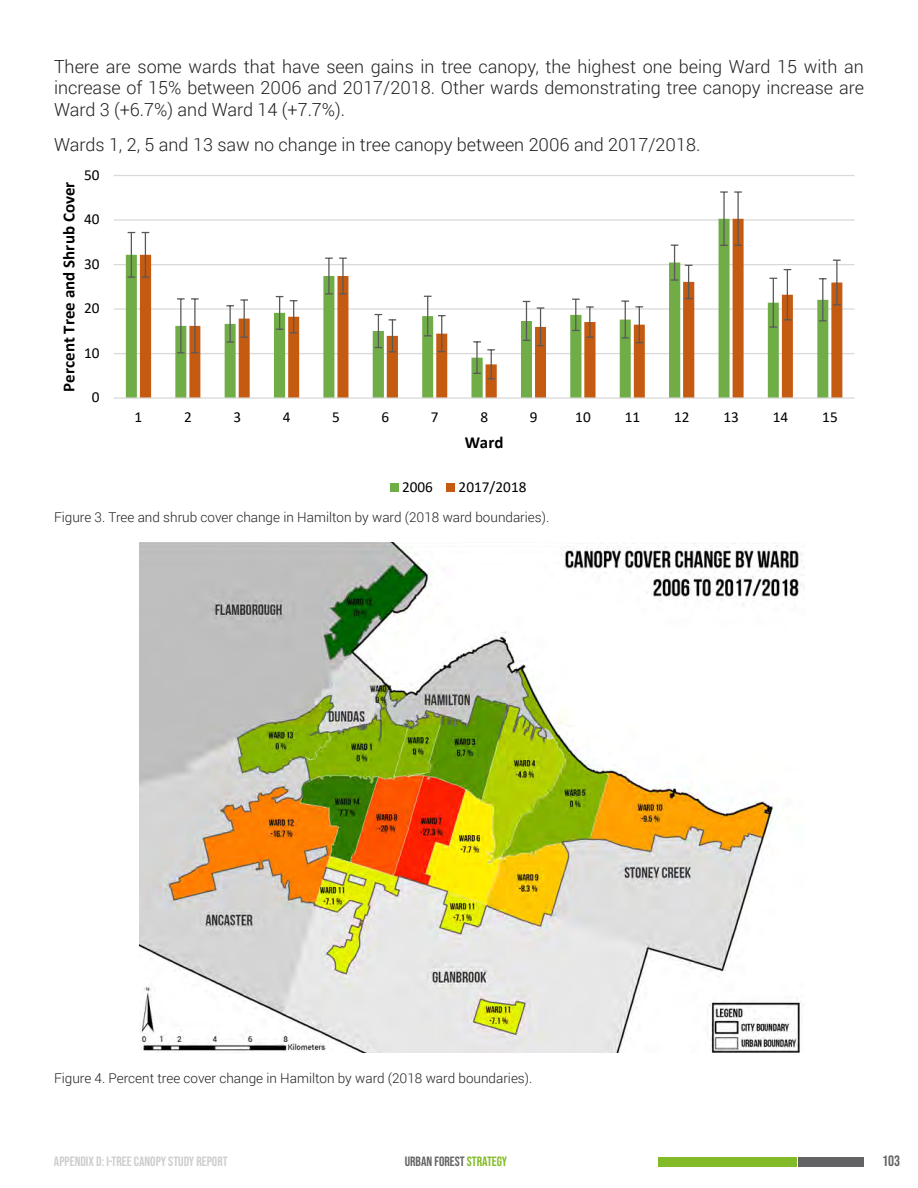
<style>
.page{position:relative;width:918px;height:1188px;background:#fff}
.page>*{position:absolute;margin:0;border:0;box-sizing:border-box;transform-origin:0 0}
.body{font:300 18px/21.6px "Roboto";color:#231f20;text-align:justify}
.t1{font:700 16.95px "Calibri";letter-spacing:.005em;color:#000}
.t2{font:15.3px "Calibri";color:#000}
.t3{font:15px "Bebas Neue";color:#636366}
.t4{font:300 13.5px "Roboto";color:#231f20}
.t5{font:13.5px "Bebas Neue";color:#cccdcf}
.t6{font:13.5px "Bebas Neue";color:#636366}
.s1{color:#82bb27}
</style>
<div class="page">
<div style="left:658px;top:1157px;width:138px;height:9px;background:#82bb27"></div>
<div style="left:799px;top:1157px;width:65px;height:9px;background:#636366"></div>
<svg style="left:114px;top:175px;width:741px;height:317px"></svg>
<img style="left:139px;top:542px;width:666px;height:511px">
<p class="body" style="left:54px;top:55px;width:811px">There are some wards that have seen gains in tree canopy, the highest one being Ward 15 with an increase of 15% between 2006 and 2017/2018. Other wards demonstrating tree canopy increase are Ward 3 (+6.7%) and Ward 14 (+7.7%).</p>
<p class="body" style="left:54px;top:133px;width:648px">Wards 1, 2, 5 and 13 saw no change in tree canopy between 2006 and 2017/2018.</p>
<p class="t1" style="left:57px;top:392px;width:212px;rotate:-90deg">Percent Tree and Shrub Cover</p>
<p class="t2" style="left:84px;top:164px;width:17px">50</p>
<p class="t2" style="left:84px;top:209px;width:17px">40</p>
<p class="t2" style="left:84px;top:253px;width:17px">30</p>
<p class="t2" style="left:84px;top:298px;width:17px">20</p>
<p class="t2" style="left:84px;top:342px;width:17px">10</p>
<p class="t2" style="left:92px;top:387px;width:9px">0</p>
<p class="t2" style="left:135px;top:407px;width:9px">1</p>
<p class="t2" style="left:184px;top:407px;width:9px">2</p>
<p class="t2" style="left:233px;top:407px;width:9px">3</p>
<p class="t2" style="left:283px;top:407px;width:9px">4</p>
<p class="t2" style="left:332px;top:407px;width:9px">5</p>
<p class="t2" style="left:382px;top:407px;width:9px">6</p>
<p class="t2" style="left:431px;top:407px;width:9px">7</p>
<p class="t2" style="left:480px;top:407px;width:9px">8</p>
<p class="t2" style="left:530px;top:407px;width:9px">9</p>
<p class="t2" style="left:575px;top:407px;width:17px">10</p>
<p class="t2" style="left:625px;top:407px;width:17px">11</p>
<p class="t2" style="left:674px;top:407px;width:17px">12</p>
<p class="t2" style="left:724px;top:407px;width:17px">13</p>
<p class="t2" style="left:773px;top:407px;width:17px">14</p>
<p class="t2" style="left:822px;top:407px;width:17px">15</p>
<p class="t1" style="left:465px;top:430px;width:40px">Ward</p>
<p class="t2" style="left:402px;top:476px;width:32px">2006</p>
<p class="t2" style="left:459px;top:476px;width:69px">2017/2018</p>
<p class="t4" style="left:54px;top:508px;width:497px">Figure 3. Tree and shrub cover change in Hamilton by ward (2018 ward boundaries).</p>
<p class="t4" style="left:54px;top:1069px;width:480px">Figure 4. Percent tree cover change in Hamilton by ward (2018 ward boundaries).</p>
<p class="t5" style="left:54px;top:1154px;width:175px">APPENDIX D: I-TREE CANOPY STUDY REPORT</p>
<p class="t6" style="left:405px;top:1154px;width:104px">URBAN FOREST <span class="s1">STRATEGY</span></p>
<p class="t3" style="left:882px;top:1153px;width:19px">103</p>
</div>
